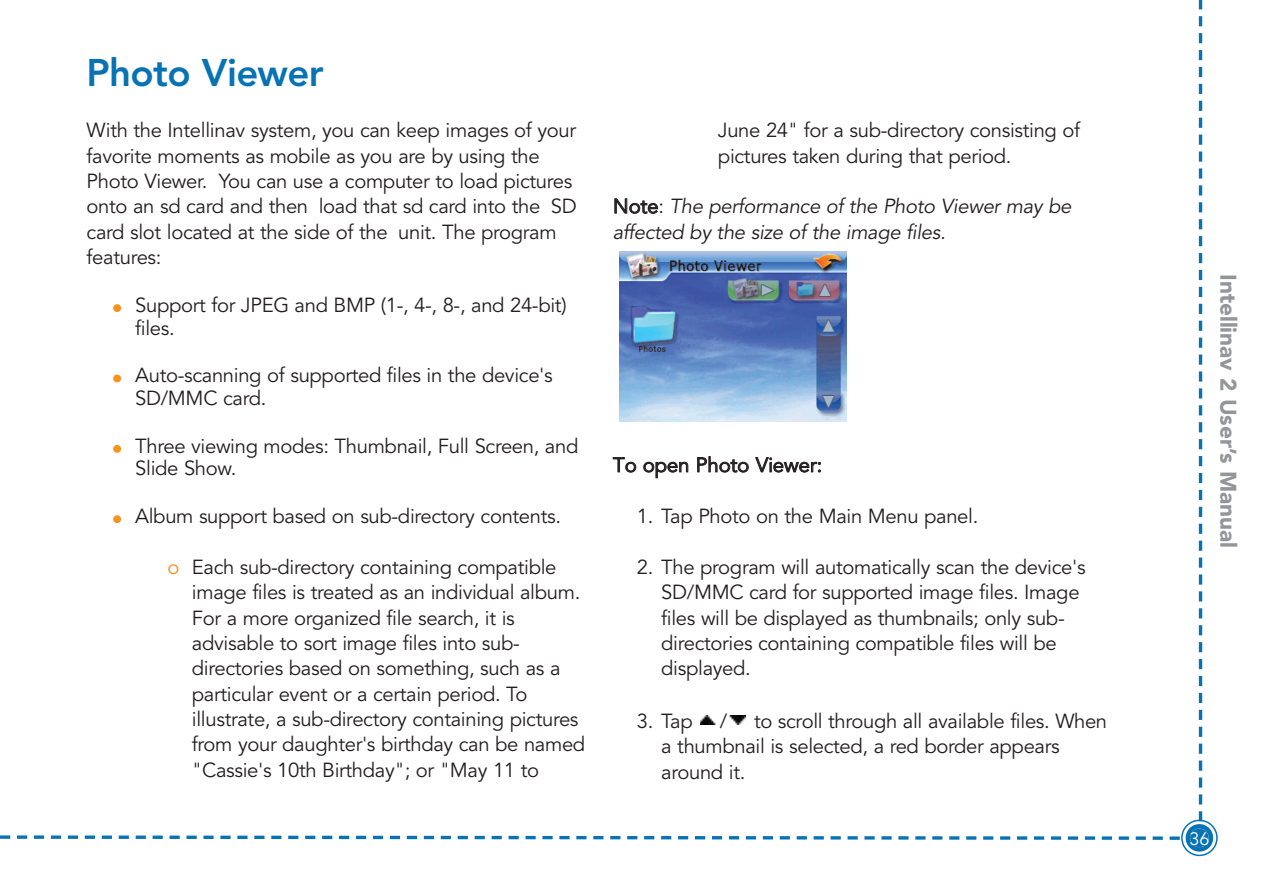
<style>
.page{position:relative;width:1276px;height:893px;background:#fff}
.page>*{position:absolute;margin:0;border:0;box-sizing:border-box;transform-origin:0 0}
.t1{font:800 38.25px "Avenir";letter-spacing:-.02em;color:#0773b5}
.t2{font:900 22.5px "Avenir";color:#939598}
.t3{font:20.25px/25.4px "Avenir";letter-spacing:-.015em;color:#231f20}
.t4{font:italic 20.25px/25.4px "Avenir";letter-spacing:-.015em;color:#231f20}
.t5{font:18px "Avenir";color:#fff}
.s1{color:#f7931d}
.s2{font-style:normal}
</style>
<div class="page">
<svg style="left:1181px;top:0;width:37px;height:857px"></svg>
<svg style="left:10px;top:835px;width:1153px;height:5px"></svg>
<svg style="left:0;top:835px;width:10px;height:4px"></svg>
<svg style="left:1169px;top:836px;width:11px;height:4px"></svg>
<img style="left:619px;top:251px;width:228px;height:171px">
<img style="left:729px;top:715px;width:16px;height:9px">
<img style="left:700px;top:715px;width:16px;height:9px">
<div style="left:113px;top:515px;width:8px;height:8px;background:#f7931d;border-radius:50%"></div>
<div style="left:113px;top:445px;width:8px;height:8px;background:#f7931d;border-radius:50%"></div>
<div style="left:113px;top:375px;width:8px;height:7px;background:#f7931d;border-radius:50%"></div>
<div style="left:113px;top:304px;width:8px;height:8px;background:#f7931d;border-radius:50%"></div>
<h1 class="t1" style="left:87px;top:57px;width:238px">Photo Viewer</h1>
<p class="t3" style="left:87px;top:119px;width:492px">With the Intellinav system, you can keep images of your favorite moments as mobile as you are by using the Photo Viewer. You can use a computer to load pictures onto an sd card and then load that sd card into the SD card slot located at the side of the unit. The program features:</p>
<p class="t3" style="left:135px;top:295px;width:433px;line-height:22.5px">Support for JPEG and BMP (1-, 4-, 8-, and 24-bit) files.</p>
<p class="t3" style="left:135px;top:366px;width:419px;line-height:22.5px">Auto-scanning of supported files in the device's<br>SD/MMC card.</p>
<p class="t3" style="left:135px;top:436px;width:445px;line-height:22.5px">Three viewing modes: Thumbnail, Full Screen, and<br>Slide Show.</p>
<p class="t3" style="left:135px;top:505px;width:427px">Album support based on sub-directory contents.</p>
<p class="t3" style="left:192px;top:556px;width:395px;text-indent:-24px"><span class="s1">o</span> Each sub-directory containing compatible image files is treated as an individual album.<br>For a more organized file search, it is advisable to sort image files into sub&shy;directories based on something, such as a particular event or a certain period. To illustrate, a sub-directory containing pictures from your daughter's birthday can be named "Cassie's 10th Birthday"; or "May 11 to</p>
<p class="t3" style="left:718px;top:119px;width:364px">June 24" for a sub-directory consisting of pictures taken during that period.</p>
<p class="t4" style="left:613px;top:195px;width:460px"><span class="s2">Note:</span> The performance of the Photo Viewer may be affected by the size of the image files.</p>
<p class="t3" style="left:613px;top:454px;width:211px">To open Photo Viewer:</p>
<p class="t3" style="left:637px;top:505px;width:343px">1. Tap Photo on the Main Menu panel.</p>
<p class="t3" style="left:661px;top:556px;width:426px;text-indent:-24px">2. The program will automatically scan the device's SD/MMC card for supported image files. Image files will be displayed as thumbnails; only sub&shy;directories containing compatible files will be displayed.</p>
<p class="t3" style="left:637px;top:710px;width:57px">3. Tap</p>
<p class="t3" style="left:720px;top:710px;width:9px">/</p>
<p class="t3" style="left:661px;top:710px;width:447px;text-indent:93px">to scroll through all available files. When a thumbnail is selected, a red border appears around it.</p>
<p class="t2" style="left:1237px;top:274px;width:275px;rotate:90deg">Intellinav 2 User’s Manual</p>
<p class="t5" style="left:1189px;top:831px;width:22px">36</p>
</div>
